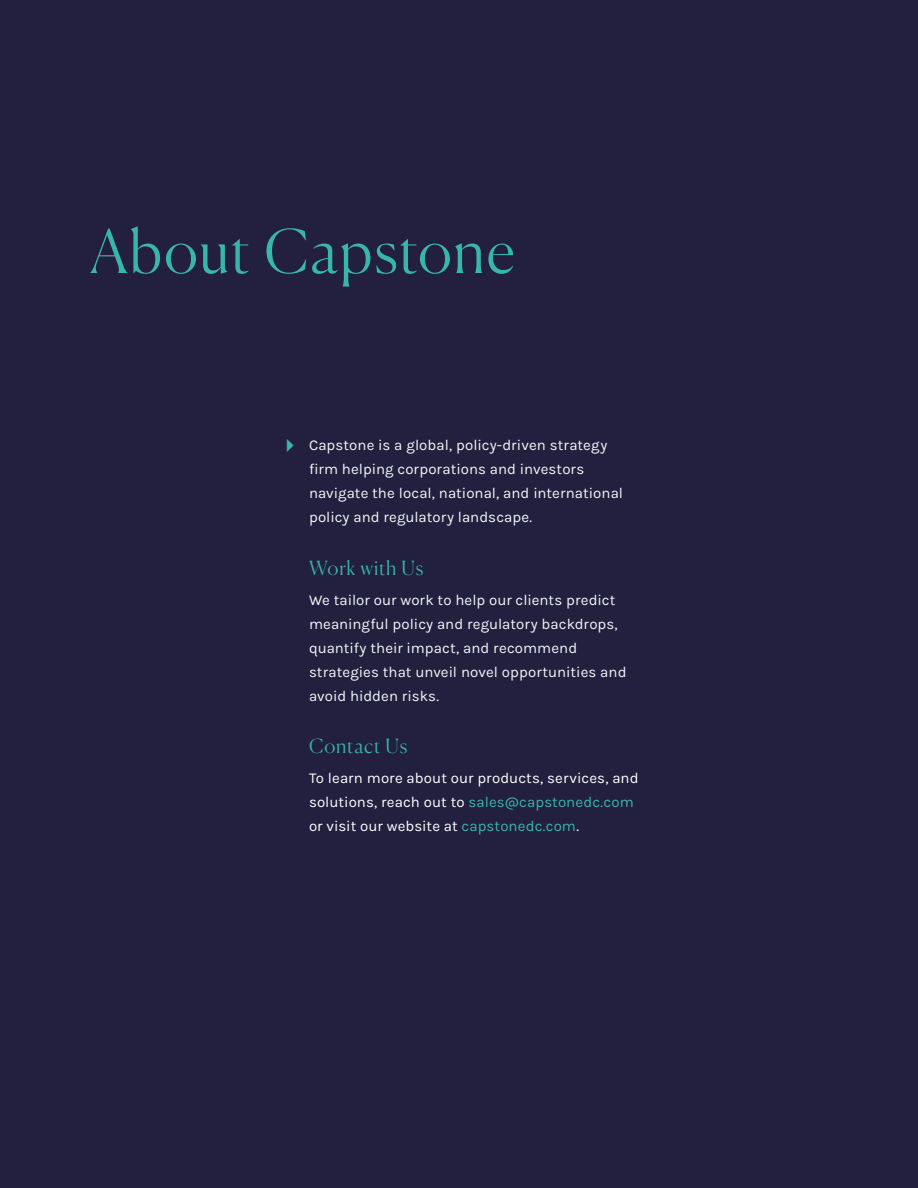
<style>
.page{position:relative;width:918px;height:1188px;background:#23203f}
.page>*{position:absolute;margin:0;border:0;box-sizing:border-box;transform-origin:0 0}
.t1{font:300 60px "Canela";letter-spacing:.025em;color:#38b6ab}
.t2{font:300 19.5px "Canela";letter-spacing:.04em;color:#38b6ab}
.t3{font:15px/24px "Karla";letter-spacing:.005em;color:#f1f8f8}
.t4{font:15px/24px "Karla";letter-spacing:.005em;color:#fff}
.s1{color:#38b6ab}
</style>
<div class="page">
<h1 class="t1" style="left:90px;top:204px;width:426px">About Capstone</h1>
<p class="t3" style="left:309px;top:433px;width:316px">Capstone is a global, policy-driven strategy firm helping corporations and investors navigate the local, national, and international policy and regulatory landscape.</p>
<h2 class="t2" style="left:309px;top:552px;width:116px">Work with Us</h2>
<p class="t3" style="left:309px;top:587px;width:319px">We tailor our work to help our clients predict meaningful policy and regulatory backdrops, quantify their impact, and recommend strategies that unveil novel opportunities and avoid hidden risks.</p>
<h2 class="t2" style="left:309px;top:731px;width:100px">Contact Us</h2>
<p class="t4" style="left:309px;top:766px;width:331px">To learn more about our products, services, and solutions, reach out to <span class="s1">sales@capstonedc.com </span>or visit our website at <span class="s1">capstonedc.com</span>.</p>
</div>
